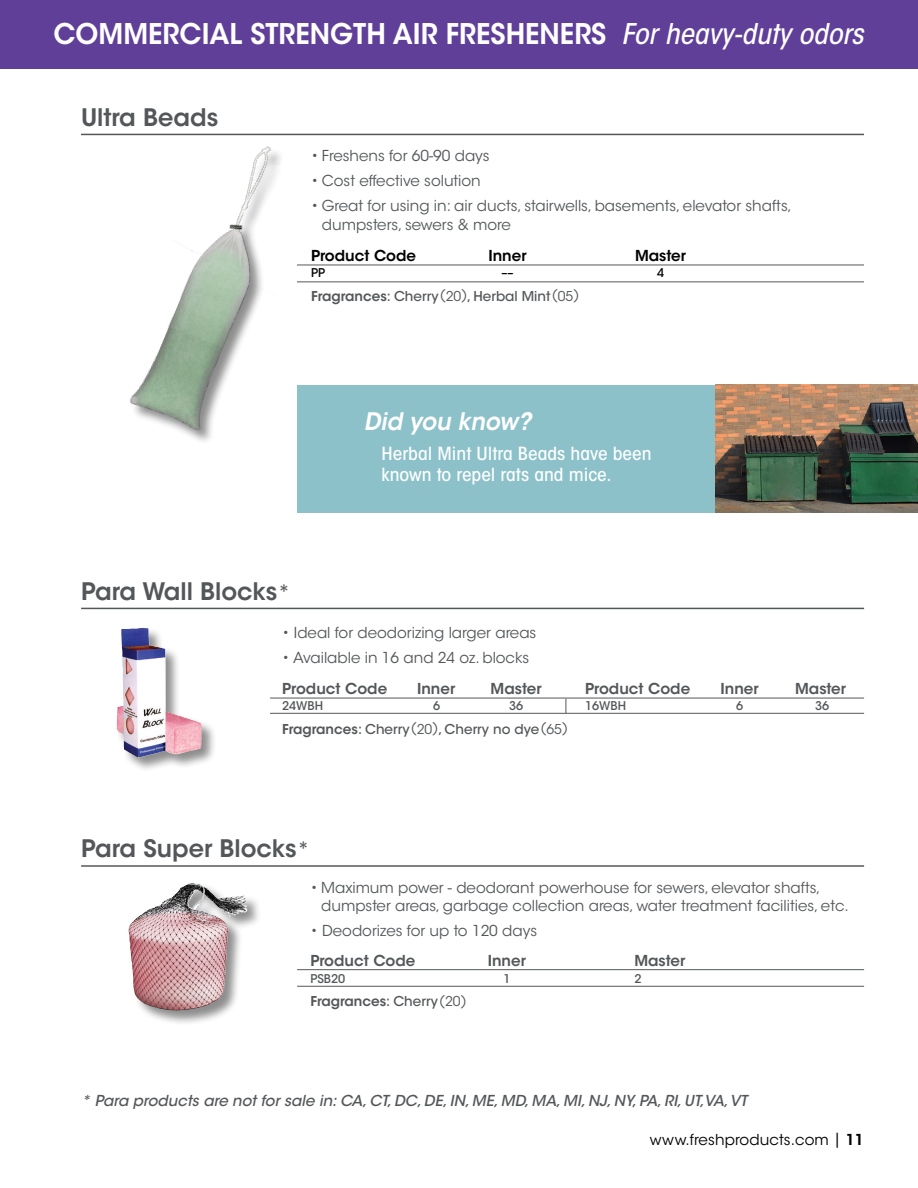
<style>
.page{position:relative;width:918px;height:1188px;background:#fff}
.page>*{position:absolute;margin:0;border:0;box-sizing:border-box;transform-origin:0 0}
.t1{font:600 28.35px "ITC Avant Garde Std";color:#fff;scale:.95 1}
.t2{font:600 24px "ITC Avant Garde Std";color:#54575a}
.t3{font:italic 600 24px "ITC Avant Garde Std";color:#fff;scale:.95 1}
.t4{font:500 condensed 18px/21px "ITC Avant Garde Std";color:#fff;scale:1.1 1}
.t5{font:15px/18px "ITC Avant Garde Std";color:#54575a}
.t6{font:italic 500 15px "ITC Avant Garde Std";color:#54575a}
.t7{font:600 15px "ITC Avant Garde Std";color:#54575a}
.t8{font:15px "ITC Avant Garde Std";letter-spacing:.01em;color:#000}
.t9{font:600 15px "ITC Avant Garde Std";color:#000}
.t10{font:500 13.5px "ITC Avant Garde Std";color:#54575a}
.t11{font:600 13.5px "ITC Avant Garde Std";color:#54575a}
.t12{font:500 12px "ITC Avant Garde Std";color:#54575a}
.t13{font:500 12px "ITC Avant Garde Std";color:#000}
.s1{font-weight:500;font-style:italic;font-stretch:condensed}
.s2{font-weight:600}
.s3{font-weight:400}
.s4{font-weight:500;font-size:21px}
.s5{font-weight:500}
</style>
<div class="page">
<div style="left:116px;top:627px;width:102px;height:146px;background:#000;opacity:.45"></div>
<img style="left:117px;top:628px;width:85px;height:130px">
<hr style="left:270px;top:713px;width:594px;height:1px;background:#54575a">
<svg style="left:566px;top:699px;width:1px;height:14px"></svg>
<hr style="left:270px;top:698px;width:594px;height:1px;background:#54575a">
<hr style="left:81px;top:608px;width:783px;height:1px;background:#54575a">
<div style="left:129px;top:883px;width:134px;height:143px;background:#000;opacity:.45"></div>
<img style="left:128px;top:883px;width:65px;height:78px">
<hr style="left:297px;top:986px;width:567px;height:1px;background:#54575a">
<hr style="left:297px;top:969px;width:567px;height:1px;background:#54575a">
<hr style="left:81px;top:865px;width:783px;height:2px;background:#54575a">
<hr style="left:297px;top:281px;width:567px;height:1px;background:#54575a">
<hr style="left:297px;top:265px;width:567px;height:1px;background:#54575a">
<hr style="left:81px;top:134px;width:783px;height:1px;background:#54575a">
<div style="left:0;top:0;width:918px;height:68px;background:#603f99"></div>
<img style="left:103px;top:133px;width:230px;height:308px">
<div style="left:297px;top:385px;width:418px;height:127px;background:#8cc1c9"></div>
<img style="left:715px;top:385px;width:203px;height:127px">
<h1 class="t1" style="left:53px;top:16px;width:854px">COMMERCIAL STRENGTH AIR FRESHENERS <span class="s1">For heavy-duty odors</span></h1>
<h2 class="t2" style="left:81px;top:102px;width:139px">Ultra Beads</h2>
<p class="t5" style="left:311px;top:147px;width:180px">• Freshens for 60-90 days</p>
<p class="t5" style="left:311px;top:172px;width:171px">• Cost effective solution</p>
<p class="t5" style="left:322px;top:196px;width:472px;line-height:19.5px;text-indent:-11px">• Great for using in: air ducts, stairwells, basements, elevator shafts, dumpsters, sewers &amp; more</p>
<p class="t9" style="left:311px;top:246px;width:107px">Product Code</p>
<p class="t9" style="left:488px;top:246px;width:40px">Inner</p>
<p class="t9" style="left:635px;top:246px;width:52px">Master</p>
<p class="t13" style="left:311px;top:266px;width:15px">PP</p>
<p class="t13" style="left:502px;top:266px;width:13px">––</p>
<p class="t13" style="left:657px;top:266px;width:9px">4</p>
<p class="t10" style="left:311px;top:287px;width:270px"><span class="s2">Fragrances</span>: Cherry <span class="s3">(20)</span>, Herbal Mint <span class="s3">(05)</span></p>
<h2 class="t3" style="left:364px;top:407px;width:178px">Did you know?</h2>
<p class="t4" style="left:382px;top:443px;width:247px">Herbal Mint Ultra Beads have been known to repel rats and mice.</p>
<h2 class="t2" style="left:81px;top:576px;width:211px">Para Wall Blocks<span class="s4">*</span></h2>
<p class="t5" style="left:282px;top:624px;width:256px">• Ideal for deodorizing larger areas</p>
<p class="t5" style="left:282px;top:649px;width:249px">• Available in 16 and 24 oz. blocks</p>
<p class="t7" style="left:282px;top:679px;width:107px">Product Code</p>
<p class="t7" style="left:417px;top:679px;width:40px">Inner</p>
<p class="t7" style="left:491px;top:679px;width:52px">Master</p>
<p class="t7" style="left:585px;top:679px;width:107px">Product Code</p>
<p class="t7" style="left:721px;top:679px;width:40px">Inner</p>
<p class="t7" style="left:795px;top:679px;width:52px">Master</p>
<p class="t12" style="left:282px;top:699px;width:42px">24WBH</p>
<p class="t12" style="left:433px;top:699px;width:9px">6</p>
<p class="t12" style="left:509px;top:699px;width:16px">36</p>
<p class="t12" style="left:585px;top:699px;width:42px">16WBH</p>
<p class="t12" style="left:736px;top:699px;width:9px">6</p>
<p class="t12" style="left:815px;top:699px;width:16px">36</p>
<p class="t10" style="left:282px;top:720px;width:287px"><span class="s2">Fragrances</span>: Cherry <span class="s3">(20)</span>, Cherry no dye <span class="s3">(65)</span></p>
<h2 class="t2" style="left:81px;top:833px;width:230px">Para Super Blocks<span class="s4">*</span></h2>
<p class="t5" style="left:321px;top:879px;width:529px;text-indent:-11px">• Maximum power - deodorant powerhouse for sewers, elevator shafts, dumpster areas, garbage collection areas, water treatment facilities, etc.</p>
<p class="t5" style="left:310px;top:921px;width:228px">• Deodorizes for up to 120 days</p>
<p class="t7" style="left:310px;top:951px;width:107px">Product Code</p>
<p class="t7" style="left:488px;top:951px;width:40px">Inner</p>
<p class="t7" style="left:634px;top:951px;width:52px">Master</p>
<p class="t12" style="left:310px;top:971px;width:36px">PSB20</p>
<p class="t12" style="left:503px;top:971px;width:9px">1</p>
<p class="t12" style="left:634px;top:971px;width:9px">2</p>
<p class="t11" style="left:310px;top:993px;width:158px">Fragrances<span class="s5">: Cherry</span> <span class="s3">(20)</span></p>
<p class="t6" style="left:81px;top:1091px;width:668px">* Para products are not for sale in: CA, CT, DC, DE, IN, ME, MD, MA, MI, NJ, NY, PA, RI, UT,VA, VT</p>
<p class="t8" style="left:650px;top:1131px;width:216px">www.freshproducts.com | <span class="s2">11</span></p>
</div>
